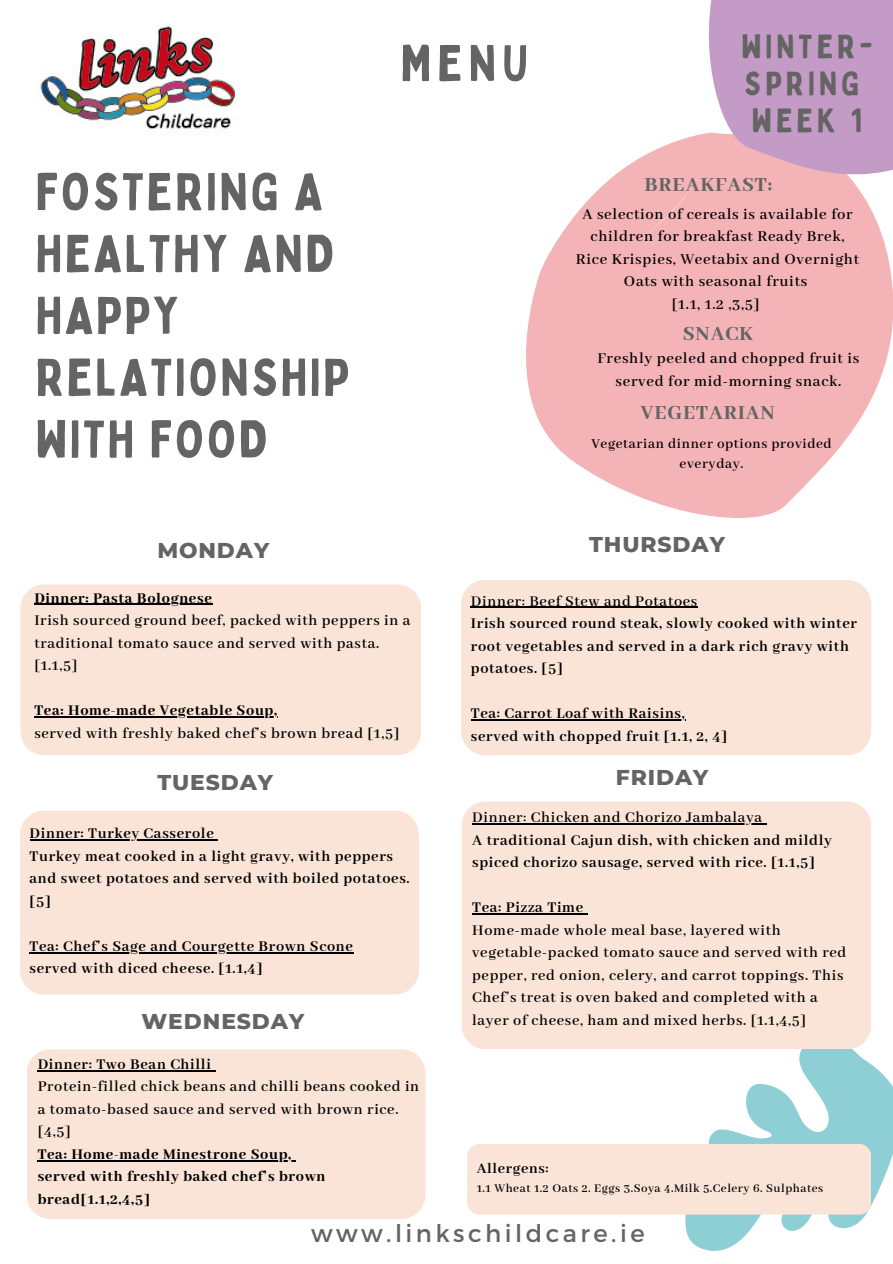
<style>
.page{position:relative;width:893px;height:1264px;background:#fff}
.page>*{position:absolute;margin:0;border:0;box-sizing:border-box;transform-origin:0 0}
.t1{font:51.9px/61.8px "Bobby Jones";letter-spacing:.05em;color:#646464}
.t2{font:50.1px "Bobby Jones";color:#646464}
.t3{font:33px/37px "Bobby Jones";letter-spacing:.125em;color:#646464}
.t4{font:24.15px "Montserrat";letter-spacing:.145em;color:#646464}
.t5{font:800 21.9px "Montserrat";letter-spacing:.04em;color:#646464}
.t6{font:800 21.9px "Abhaya Libre";letter-spacing:.04em;color:#646464}
.t7{font:600 16.5px/22.5px "Abhaya Libre";letter-spacing:.04em;color:#000;text-align:center}
.t8{font:600 16.2px/22.5px "Abhaya Libre";letter-spacing:.04em;color:#000}
.t9{font:700 16.2px/22.5px "Abhaya Libre";letter-spacing:.04em;color:#000}
.t10{font:800 16.2px/22.5px "Abhaya Libre";letter-spacing:.04em;color:#000}
.t11{font:700 15.75px "Abhaya Libre";letter-spacing:.04em;color:#000}
.t12{font:600 15px/20.2px "Abhaya Libre";letter-spacing:.04em;color:#000;text-align:center}
.t13{font:600 12.75px "Abhaya Libre";letter-spacing:.04em;color:#000}
</style>
<div class="page">
<svg style="left:469px;top:193px;width:423px;height:396px;fill:#f4b4b7"></svg>
<svg style="left:532px;top:135px;width:204px;height:205px;fill:#f4b4b7"></svg>
<img style="left:40px;top:26px;width:196px;height:103px">
<div style="left:27px;top:1049px;width:398px;height:169px;background:#fae4d7;border-radius:24px"></div>
<div style="left:20px;top:584px;width:401px;height:171px;background:#fae4d7;border-radius:24px"></div>
<div style="left:20px;top:810px;width:399px;height:184px;background:#fae4d7;border-radius:24px"></div>
<svg style="left:678px;top:1030px;width:214px;height:221px"></svg>
<div style="left:461px;top:801px;width:410px;height:248px;background:#fae4d7;border-radius:24px"></div>
<div style="left:467px;top:1143px;width:404px;height:71px;background:#fae4d7;border-radius:12px"></div>
<svg style="left:698px;top:0;width:194px;height:193px;background:#d0a6c8"></svg>
<hr style="left:34px;top:604px;width:179px;height:1px;background:#000">
<hr style="left:34px;top:716px;width:244px;height:1px;background:#000">
<hr style="left:30px;top:839px;width:184px;height:1px;background:#000">
<hr style="left:30px;top:952px;width:323px;height:1px;background:#000">
<div style="left:461px;top:580px;width:410px;height:175px;background:#fae4d7;border-radius:24px"></div>
<hr style="left:38px;top:1069px;width:174px;height:2px;background:#000">
<hr style="left:38px;top:1159px;width:254px;height:2px;background:#000">
<hr style="left:471px;top:607px;width:227px;height:1px;background:#000">
<hr style="left:471px;top:719px;width:214px;height:1px;background:#000">
<hr style="left:472px;top:823px;width:290px;height:1px;background:#000">
<hr style="left:472px;top:913px;width:112px;height:1px;background:#000">
<p class="t1" style="left:36px;top:159px;width:315px">FOSTERING A<br>HEALTHY AND<br>HAPPY<br>RELATIONSHIP<br>WITH FOOD</p>
<p class="t2" style="left:400px;top:31px;width:129px">MENU</p>
<p class="t3" style="left:741px;top:27px;width:133px">WINTER-<br>SPRING</p>
<p class="t3" style="left:751px;top:101px;width:112px">WEEK 1</p>
<p class="t6" style="left:644px;top:172px;width:129px">BREAKFAST:</p>
<p class="t7" style="left:576px;top:203px;width:285px">A selection of cereals is available for children for breakfast Ready Brek, Rice Krispies, Weetabix and Overnight Oats with seasonal fruits</p>
<p class="t7" style="left:671px;top:293px;width:89px">[1.1, 1.2 ,3,5]</p>
<p class="t6" style="left:682px;top:321px;width:72px">SNACK</p>
<p class="t7" style="left:597px;top:347px;width:263px">Freshly peeled and chopped fruit is served for mid-morning snack.</p>
<p class="t6" style="left:641px;top:400px;width:135px">VEGETARIAN</p>
<p class="t12" style="left:591px;top:434px;width:242px">Vegetarian dinner options provided everyday.</p>
<p class="t5" style="left:157px;top:537px;width:113px">MONDAY</p>
<p class="t10" style="left:34px;top:587px;width:179px">Dinner: Pasta Bolognese</p>
<p class="t8" style="left:34px;top:610px;width:377px">Irish sourced ground beef, packed with peppers in a traditional tomato sauce and served with pasta. [1.1,5]</p>
<p class="t10" style="left:34px;top:700px;width:244px">Tea: Home-made Vegetable Soup,</p>
<p class="t8" style="left:34px;top:722px;width:366px">served with freshly baked chef’s brown bread [1,5]</p>
<p class="t5" style="left:157px;top:769px;width:117px">TUESDAY</p>
<p class="t9" style="left:30px;top:823px;width:186px">Dinner: Turkey Casserole</p>
<p class="t9" style="left:30px;top:845px;width:365px">Turkey meat cooked in a light gravy, with peppers</p>
<p class="t9" style="left:30px;top:868px;width:381px">and sweet potatoes and served with boiled potatoes. [5]</p>
<p class="t9" style="left:30px;top:935px;width:325px">Tea: Chef’s Sage and Courgette Brown Scone</p>
<p class="t9" style="left:30px;top:958px;width:234px">served with diced cheese. [1.1,4]</p>
<p class="t5" style="left:141px;top:1008px;width:164px">WEDNESDAY</p>
<p class="t9" style="left:38px;top:1053px;width:175px">Dinner: Two Bean Chilli</p>
<p class="t8" style="left:38px;top:1076px;width:383px">Protein-filled chick beans and chilli beans cooked in a tomato-based sauce and served with brown rice. [4,5]</p>
<p class="t10" style="left:38px;top:1143px;width:255px">Tea: Home-made Minestrone Soup,</p>
<p class="t10" style="left:38px;top:1165px;width:289px">served with freshly baked chef’s brown bread[1.1,2,4,5]</p>
<p class="t5" style="left:589px;top:530px;width:137px">THURSDAY</p>
<p class="t8" style="left:471px;top:590px;width:228px">Dinner: Beef Stew and Potatoes</p>
<p class="t9" style="left:471px;top:613px;width:388px">Irish sourced round steak, slowly cooked with winter root vegetables and served in a dark rich gravy with potatoes. [5]</p>
<p class="t9" style="left:471px;top:703px;width:215px">Tea: Carrot Loaf with Raisins,</p>
<p class="t9" style="left:471px;top:725px;width:258px">served with chopped fruit [1.1, 2, 4]</p>
<p class="t5" style="left:616px;top:763px;width:94px">FRIDAY</p>
<p class="t8" style="left:472px;top:807px;width:291px">Dinner: Chicken and Chorizo Jambalaya</p>
<p class="t9" style="left:472px;top:829px;width:361px">A traditional Cajun dish, with chicken and mildly spiced chorizo sausage, served with rice. [1.1,5]</p>
<p class="t9" style="left:472px;top:897px;width:112px">Tea: Pizza Time</p>
<p class="t8" style="left:472px;top:919px;width:375px">Home-made whole meal base, layered with vegetable-packed tomato sauce and served with red pepper, red onion, celery, and carrot toppings. This Chef’s treat is oven baked and completed with a layer of cheese, ham and mixed herbs. [1.1,4,5]</p>
<p class="t11" style="left:476px;top:1159px;width:73px">Allergens:</p>
<p class="t13" style="left:476px;top:1181px;width:348px">1.1 Wheat 1.2 Oats 2. Eggs 3.Soya 4.Milk 5.Celery 6. Sulphates</p>
<p class="t4" style="left:311px;top:1217px;width:335px">www.linkschildcare.ie</p>
</div>
